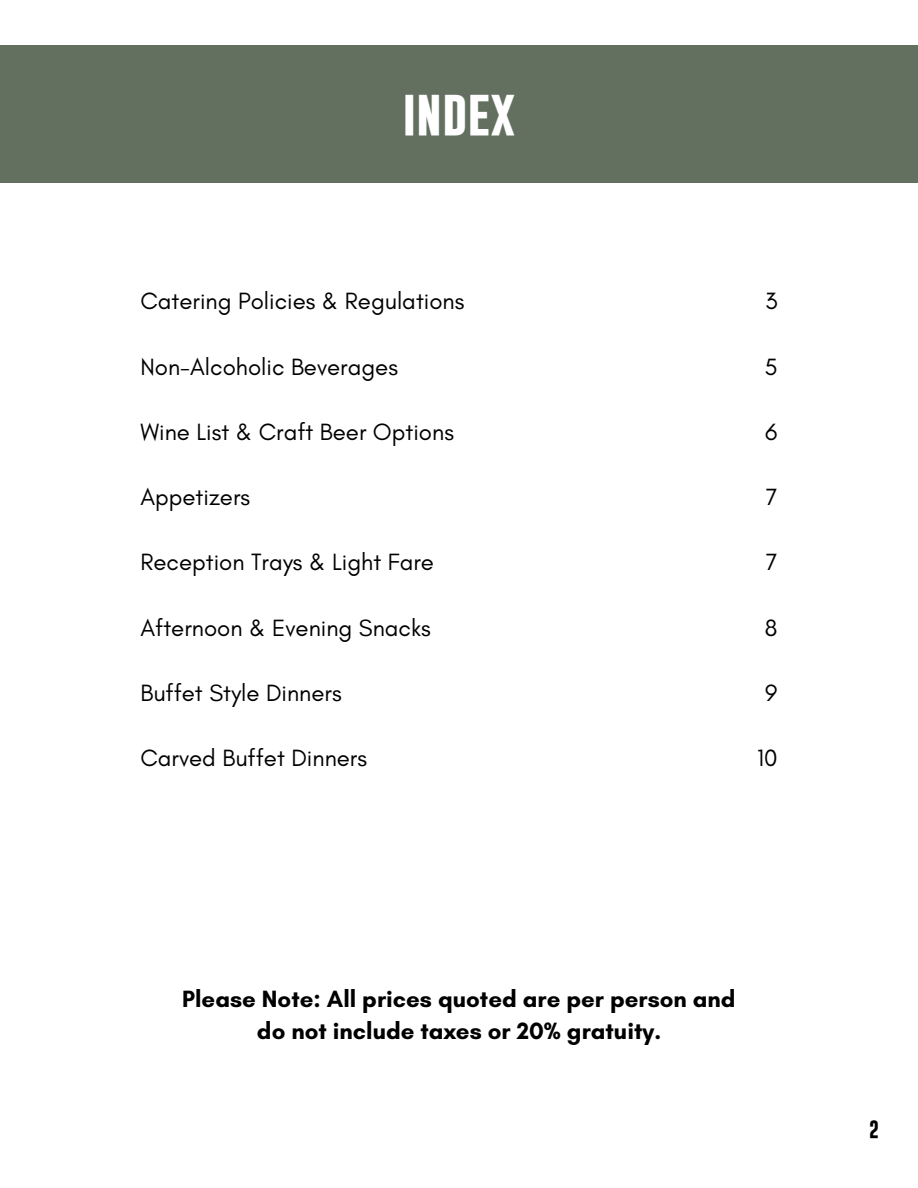
<style>
.page{position:relative;width:918px;height:1188px;background:#fff}
.page>*{position:absolute;margin:0;border:0;box-sizing:border-box;transform-origin:0 0}
.t1{font:700 47.25px "Gobold";color:#fff}
.t2{font:24px "Glacial Indifference";color:#000}
.t3{font:700 24px/32.7px "Glacial Indifference";color:#000;text-align:center}
.t4{font:700 18px "Gobold";color:#000}
</style>
<div class="page">
<div style="left:0;top:45px;width:918px;height:138px;background:#637060"></div>
<p class="t1" style="left:402px;top:82px;width:115px">INDEX</p>
<p class="t2" style="left:140px;top:287px;width:326px">Catering Policies &amp; Regulations</p>
<p class="t2" style="left:765px;top:287px;width:14px">3</p>
<p class="t2" style="left:140px;top:352px;width:259px">Non-Alcoholic Beverages</p>
<p class="t2" style="left:764px;top:352px;width:15px">5</p>
<p class="t2" style="left:140px;top:417px;width:315px">Wine List &amp; Craft Beer Options</p>
<p class="t2" style="left:765px;top:417px;width:14px">6</p>
<p class="t2" style="left:140px;top:482px;width:111px">Appetizers</p>
<p class="t2" style="left:766px;top:482px;width:13px">7</p>
<p class="t2" style="left:140px;top:548px;width:295px">Reception Trays &amp; Light Fare</p>
<p class="t2" style="left:766px;top:548px;width:13px">7</p>
<p class="t2" style="left:140px;top:613px;width:292px">Afternoon &amp; Evening Snacks</p>
<p class="t2" style="left:765px;top:613px;width:14px">8</p>
<p class="t2" style="left:140px;top:678px;width:203px">Buffet Style Dinners</p>
<p class="t2" style="left:765px;top:678px;width:14px">9</p>
<p class="t2" style="left:140px;top:743px;width:228px">Carved Buffet Dinners</p>
<p class="t2" style="left:757px;top:743px;width:22px">10</p>
<p class="t3" style="left:182px;top:982px;width:555px">Please Note: All prices quoted are per person and do not include taxes or 20% gratuity.</p>
<p class="t4" style="left:869px;top:1117px;width:11px">2</p>
</div>
